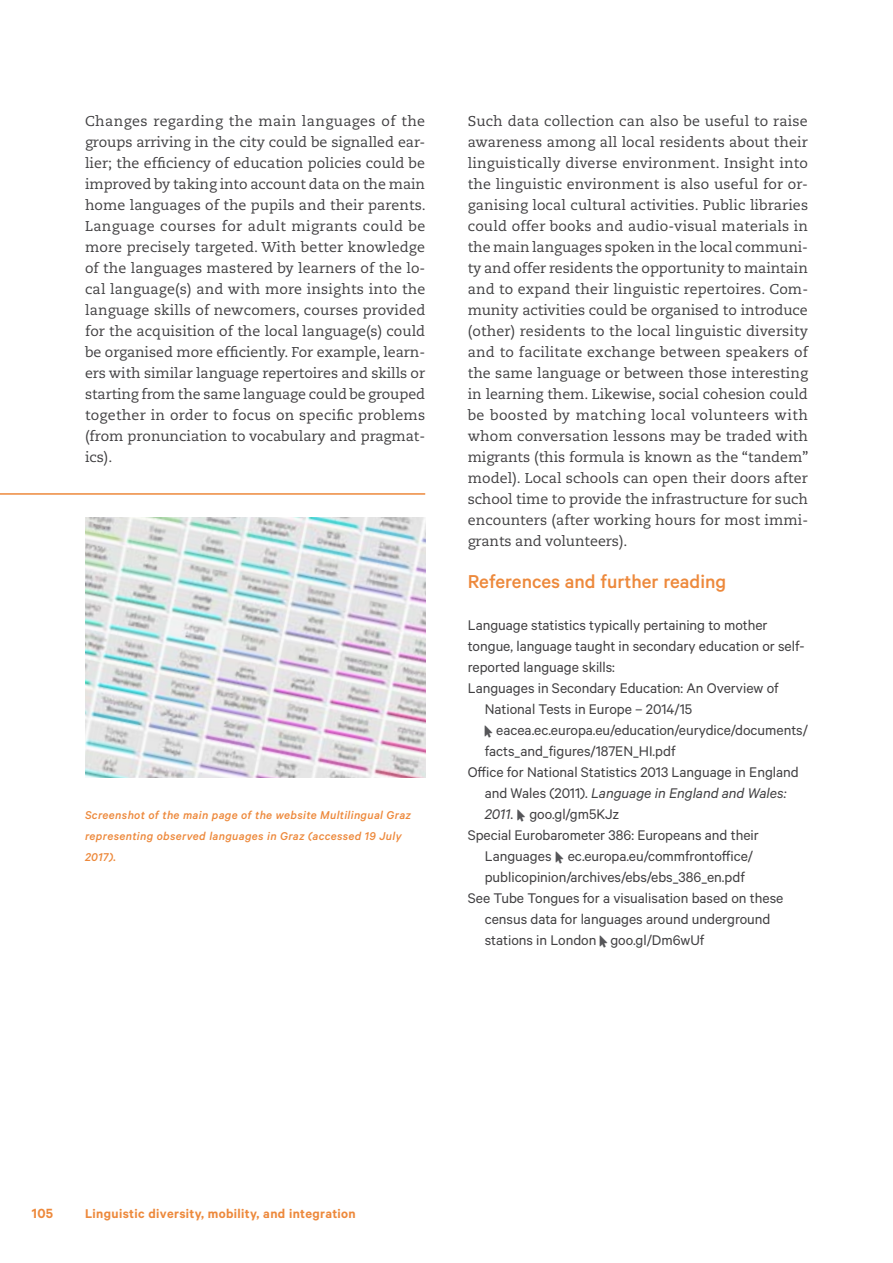
<style>
.page{position:relative;width:893px;height:1263px;background:#fff}
.page>*{position:absolute;margin:0;border:0;box-sizing:border-box;transform-origin:0 0}
.t1{font:500 21px "Calibre";color:#ed893c}
.t2{font:15.75px "Calibre";color:#414042}
.t3{font:italic 15.75px "Calibre";color:#414042}
.t4{font:600 15px "Calibre";color:#ed893c}
.t5{font:14.25px/21px "Caecilia LT Pro 55 Roman";color:#414042;text-align:justify}
.t6{font:600 14.25px "Calibre";letter-spacing:.025em;color:#ed893c}
.t7{font:italic 500 12.75px/21px "Calibre";letter-spacing:.025em;color:#ed893c}
.s1{font-style:normal}
.s2{font-style:italic}
</style>
<div class="page">
<img style="left:85px;top:517px;width:340px;height:260px">
<hr style="left:0;top:493px;width:425px;height:2px;background:#ed893c">
<p class="t5" style="left:85px;top:110px;width:342px">Changes regarding the main languages of the groups arriving in the city could be signalled ear&shy;lier; the efficiency of education policies could be improved by taking into account data on the main home languages of the pupils and their parents.<br>Language courses for adult migrants could be more precisely targeted. With better knowledge of the languages mastered by learners of the lo&shy;cal language(s) and with more insights into the language skills of newcomers, courses provided for the acquisition of the local language(s) could be organised more efficiently. For example, learn&shy;ers with similar language repertoires and skills or starting from the same language could be grouped together in order to focus on specific problems (from pronunciation to vocabulary and pragmat&shy;ics).</p>
<p class="t7" style="left:85px;top:804px;width:328px">Screenshot of the main page of the website Multilingual Graz representing observed languages in Graz (accessed 19 July<br>2017).</p>
<p class="t5" style="left:468px;top:110px;width:342px">Such data collection can also be useful to raise awareness among all local residents about their linguistically diverse environment. Insight into the linguistic environment is also useful for or&shy;ganising local cultural activities. Public libraries could offer books and audio-visual materials in the main languages spoken in the local communi&shy;ty and offer residents the opportunity to maintain and to expand their linguistic repertoires. Com&shy;munity activities could be organised to introduce (other) residents to the local linguistic diversity and to facilitate exchange between speakers of the same language or between those interesting in learning them. Likewise, social cohesion could be boosted by matching local volunteers with whom conversation lessons may be traded with migrants (this formula is known as the “tandem” model). Local schools can open their doors after school time to provide the infrastructure for such encounters (after working hours for most immi&shy;grants and volunteers).</p>
<h1 class="t1" style="left:468px;top:569px;width:260px">References and further reading</h1>
<p class="t2" style="left:468px;top:616px;width:301px">Language statistics typically pertaining to mother</p>
<p class="t2" style="left:468px;top:637px;width:338px">tongue, language taught in secondary education or self-</p>
<p class="t2" style="left:468px;top:658px;width:149px">reported language skills:</p>
<p class="t2" style="left:468px;top:679px;width:312px">Languages in Secondary Education: An Overview of</p>
<p class="t2" style="left:485px;top:700px;width:209px">National Tests in Europe – 2014/15</p>
<p class="t2" style="left:496px;top:721px;width:313px">eacea.ec.europa.eu/education/eurydice/documents/</p>
<p class="t2" style="left:485px;top:742px;width:192px">facts_and_figures/187EN_HI.pdf</p>
<p class="t2" style="left:468px;top:763px;width:333px">Office for National Statistics 2013 Language in England</p>
<p class="t3" style="left:485px;top:784px;width:303px"><span class="s1">and Wales (2011).</span> Language in England and Wales:</p>
<p class="t2" style="left:485px;top:805px;width:136px"><span class="s2">2011</span>. goo.gl/gm5KJz</p>
<p class="t2" style="left:468px;top:826px;width:293px">Special Eurobarometer 386: Europeans and their</p>
<p class="t2" style="left:485px;top:847px;width:270px">Languages ec.europa.eu/commfrontoffice/</p>
<p class="t2" style="left:485px;top:868px;width:262px">publicopinion/archives/ebs/ebs_386_en.pdf</p>
<p class="t2" style="left:468px;top:889px;width:317px">See Tube Tongues for a visualisation based on these</p>
<p class="t2" style="left:485px;top:910px;width:287px">census data for languages around underground</p>
<p class="t2" style="left:485px;top:931px;width:221px">stations in London goo.gl/Dm6wUf</p>
<p class="t4" style="left:32px;top:1204px;width:23px">105</p>
<p class="t6" style="left:85px;top:1205px;width:272px">Linguistic diversity, mobility, and integration</p>
</div>
